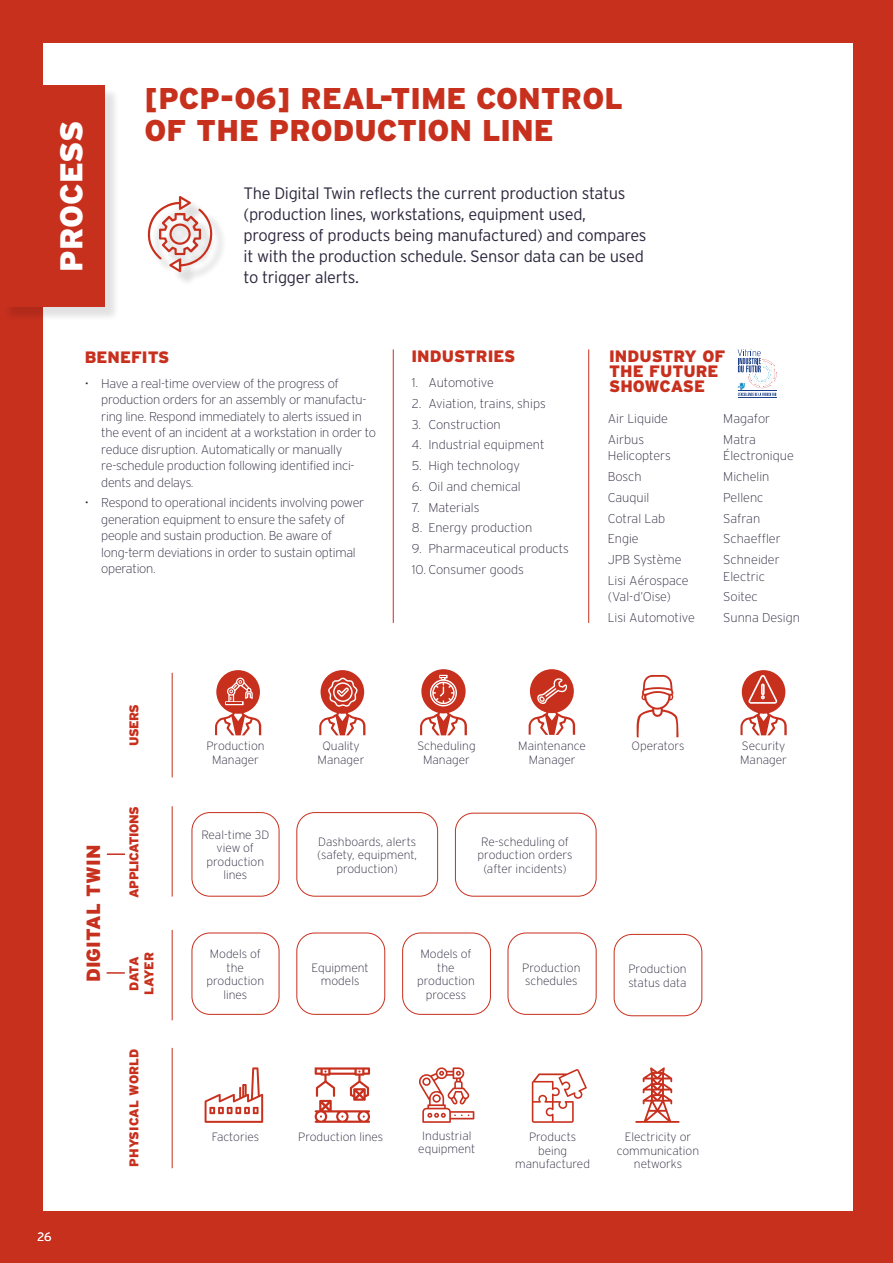
<style>
.page{position:relative;width:893px;height:1263px;background:#c8301e}
.page>*{position:absolute;margin:0;border:0;box-sizing:border-box;transform-origin:0 0}
.Titre{font:900 31.5px "Interstate";color:#fff}
.Titre_2{font:900 30px/31.5px "Interstate";color:#c8301e}
.Sous-titres_2{font:900 19.2px "Interstate";color:#c8301e}
.texte_important{font:300 16.5px/21px "Interstate";letter-spacing:-.02em;color:#2e283e}
.Sous-titres_2-2{font:900 16.5px/15px "Interstate";color:#c8301e}
.t1{font:200 12.75px/16.5px "Interstate";letter-spacing:-.02em;color:#2e283e}
.t2{font:200 12.75px/16.5px "Interstate";color:#2e283e}
.Sous-titres_2-3{font:900 12.75px/15px "Interstate";letter-spacing:-.04em;color:#c8301e;text-align:center}
.Sous-titres_2-4{font:900 12.75px "Interstate";color:#c8301e}
.sous-titres_4{font:200 12px/13.5px "Interstate";color:#2e283e;text-align:center}
.sous_sous_titres_bla{font:200 12px/13.5px "Interstate";color:#2e283e;text-align:center}
.Courant{font:300 12px "Interstate";color:#fff}
</style>
<div class="page">
<div style="left:43px;top:43px;width:810px;height:1168px;background:#fff"></div>
<hr style="left:393px;top:349px;width:1px;height:274px;background:#c8301e">
<hr style="left:588px;top:349px;width:1px;height:274px;background:#c8301e">
<div style="left:172px;top:212px;width:55px;height:75px;background:#000;opacity:.12"></div>
<svg style="left:147px;top:196px;width:67px;height:76px"></svg>
<hr style="left:172px;top:673px;width:1px;height:104px;background:#c8301e">
<hr style="left:172px;top:806px;width:1px;height:90px;background:#c8301e">
<hr style="left:172px;top:930px;width:1px;height:90px;background:#c8301e">
<hr style="left:172px;top:1048px;width:1px;height:120px;background:#c8301e">
<div style="left:192px;top:812px;width:87px;height:84px;border:1px solid #c8301e;border-radius:18px"></div>
<div style="left:455px;top:813px;width:141px;height:83px;border:1px solid #c8301e;border-radius:18px"></div>
<div style="left:192px;top:933px;width:87px;height:82px;border:1px solid #c8301e;border-radius:18px"></div>
<div style="left:296px;top:812px;width:142px;height:84px;border:1px solid #c8301e;border-radius:18px"></div>
<div style="left:296px;top:933px;width:89px;height:82px;border:1px solid #c8301e;border-radius:18px"></div>
<div style="left:402px;top:933px;width:89px;height:82px;border:1px solid #c8301e;border-radius:18px"></div>
<div style="left:508px;top:933px;width:88px;height:82px;border:1px solid #c8301e;border-radius:18px"></div>
<div style="left:614px;top:934px;width:88px;height:82px;border:1px solid #c8301e;border-radius:18px"></div>
<svg style="left:107px;top:853px;width:18px;height:2px"></svg>
<svg style="left:107px;top:972px;width:18px;height:2px"></svg>
<svg style="left:738px;top:349px;width:39px;height:47px"></svg>
<hr style="left:738px;top:397px;width:38px;height:1px;background:#1c3f89">
<hr style="left:738px;top:391px;width:38px;height:1px;background:#1c3f89">
<div style="left:3px;top:87px;width:117px;height:235px;background:#000;opacity:.12"></div>
<div style="left:1px;top:85px;width:104px;height:222px;background:#c8301e"></div>
<svg style="left:419px;top:1067px;width:55px;height:56px"></svg>
<svg style="left:315px;top:1067px;width:56px;height:56px"></svg>
<svg style="left:636px;top:675px;width:43px;height:62px"></svg>
<svg style="left:205px;top:1067px;width:58px;height:56px"></svg>
<svg style="left:319px;top:670px;width:46px;height:65px"></svg>
<svg style="left:740px;top:670px;width:47px;height:65px"></svg>
<svg style="left:529px;top:669px;width:46px;height:66px"></svg>
<svg style="left:420px;top:669px;width:47px;height:66px"></svg>
<svg style="left:215px;top:670px;width:46px;height:65px"></svg>
<svg style="left:635px;top:1067px;width:45px;height:56px"></svg>
<svg style="left:532px;top:1069px;width:55px;height:54px"></svg>
<p class="Titre" style="left:53px;top:272px;width:153px;rotate:-90deg">PROCESS</p>
<p class="Titre_2" style="left:145px;top:82px;width:480px">[PCP-06] REAL-TIME CONTROL<br>OF THE PRODUCTION LINE</p>
<p class="texte_important" style="left:244px;top:182px;width:405px">The Digital Twin reflects the current production status (production lines, workstations, equipment used, progress of products being manufactured) and compares it with the production schedule. Sensor data can be used to trigger alerts.</p>
<p class="Sous-titres_2-2" style="left:85px;top:349px;width:86px">BENEFITS</p>
<p class="t1" style="left:101px;top:375px;width:276px;text-indent:-16px">• Have a real-time overview of the progress of production orders for an assembly or manufactu&shy;ring line. Respond immediately to alerts issued in the event of an incident at a workstation in order to reduce disruption. Automatically or manually re-schedule production following identified inci&shy;dents and delays.</p>
<p class="t1" style="left:101px;top:495px;width:265px;text-indent:-16px">• Respond to operational incidents involving power generation equipment to ensure the safety of people and sustain production. Be aware of long-term deviations in order to sustain optimal operation.</p>
<p class="Sous-titres_2-2" style="left:411px;top:349px;width:105px">INDUSTRIES</p>
<p class="t2" style="left:412px;top:374px;width:84px">1. Automotive</p>
<p class="t2" style="left:412px;top:395px;width:135px">2. Aviation, trains, ships</p>
<p class="t2" style="left:412px;top:416px;width:90px">3. Construction</p>
<p class="t2" style="left:412px;top:437px;width:134px">4. Industrial equipment</p>
<p class="t2" style="left:412px;top:457px;width:110px">5. High technology</p>
<p class="t2" style="left:412px;top:478px;width:110px">6. Oil and chemical</p>
<p class="t2" style="left:412px;top:499px;width:69px">7. Materials</p>
<p class="t2" style="left:412px;top:520px;width:122px">8. Energy production</p>
<p class="t2" style="left:412px;top:540px;width:159px">9. Pharmaceutical products</p>
<p class="t2" style="left:412px;top:561px;width:114px">10. Consumer goods</p>
<p class="Sous-titres_2-2" style="left:609px;top:349px;width:118px">INDUSTRY OF<br>THE FUTURE<br>SHOWCASE</p>
<p class="t2" style="left:608px;top:410px;width:62px">Air Liquide</p>
<p class="t2" style="left:608px;top:431px;width:65px">Airbus<br>Helicopters</p>
<p class="t1" style="left:608px;top:468px;width:35px">Bosch</p>
<p class="t2" style="left:608px;top:489px;width:43px">Cauquil</p>
<p class="t2" style="left:608px;top:510px;width:59px">Cotral Lab</p>
<p class="t1" style="left:608px;top:531px;width:33px">Engie</p>
<p class="t2" style="left:608px;top:551px;width:75px">JPB Système</p>
<p class="t2" style="left:608px;top:572px;width:83px">Lisi Aérospace (Val-d’Oise)</p>
<p class="t2" style="left:608px;top:609px;width:89px">Lisi Automotive</p>
<p class="t2" style="left:723px;top:410px;width:49px">Magafor</p>
<p class="t2" style="left:723px;top:431px;width:72px">Matra<br>Électronique</p>
<p class="t2" style="left:723px;top:468px;width:48px">Michelin</p>
<p class="t2" style="left:723px;top:489px;width:42px">Pellenc</p>
<p class="t1" style="left:723px;top:510px;width:38px">Safran</p>
<p class="t2" style="left:723px;top:531px;width:59px">Schaeffler</p>
<p class="t2" style="left:723px;top:551px;width:58px">Schneider<br>Electric</p>
<p class="t1" style="left:723px;top:589px;width:36px">Soitec</p>
<p class="t2" style="left:723px;top:609px;width:78px">Sunna Design</p>
<p class="Courant" style="left:38px;top:1230px;width:16px">26</p>
<p class="Sous-titres_2" style="left:82px;top:982px;width:140px;rotate:-90deg">DIGITAL TWIN</p>
<p class="Sous-titres_2-3" style="left:126px;top:746px;width:44px;rotate:-90deg">USERS</p>
<p class="Sous-titres_2-3" style="left:126px;top:898px;width:93px;rotate:-90deg">APPLICATIONS</p>
<p class="Sous-titres_2-3" style="left:126px;top:995px;width:45px;rotate:-90deg">DATA<br>LAYER</p>
<p class="Sous-titres_2-4" style="left:127px;top:1166px;width:119px;rotate:-90deg">PHYSICAL WORLD</p>
<p class="sous_sous_titres_bla" style="left:206px;top:739px;width:60px">Production<br>Manager</p>
<p class="sous_sous_titres_bla" style="left:318px;top:739px;width:48px">Quality<br>Manager</p>
<p class="sous_sous_titres_bla" style="left:417px;top:739px;width:60px">Scheduling<br>Manager</p>
<p class="sous_sous_titres_bla" style="left:631px;top:739px;width:55px">Operators</p>
<p class="sous_sous_titres_bla" style="left:740px;top:739px;width:48px;text-align:left">Security<br>Manager</p>
<p class="sous_sous_titres_bla" style="left:518px;top:739px;width:69px">Maintenance<br>Manager</p>
<p class="sous-titres_4" style="left:201px;top:828px;width:69px">Real-time 3D view of production lines</p>
<p class="sous-titres_4" style="left:478px;top:835px;width:96px">Re-scheduling of production orders (after incidents)</p>
<p class="sous-titres_4" style="left:317px;top:835px;width:101px">Dashboards, alerts (safety, equipment, production)</p>
<p class="sous-titres_4" style="left:206px;top:947px;width:59px">Models of the production lines</p>
<p class="sous-titres_4" style="left:312px;top:961px;width:59px">Equipment models</p>
<p class="sous-titres_4" style="left:417px;top:947px;width:59px">Models of the production process</p>
<p class="sous-titres_4" style="left:522px;top:961px;width:60px;text-align:left">Production schedules</p>
<p class="sous-titres_4" style="left:628px;top:962px;width:60px">Production</p>
<p class="sous-titres_4" style="left:628px;top:976px;width:60px">status data</p>
<p class="sous_sous_titres_bla" style="left:212px;top:1130px;width:49px">Factories</p>
<p class="sous_sous_titres_bla" style="left:298px;top:1130px;width:87px">Production lines</p>
<p class="sous_sous_titres_bla" style="left:418px;top:1129px;width:59px">Industrial equipment</p>
<p class="sous_sous_titres_bla" style="left:515px;top:1130px;width:76px">Products being manufactured</p>
<p class="sous_sous_titres_bla" style="left:617px;top:1130px;width:84px">Electricity or communication networks</p>
</div>
